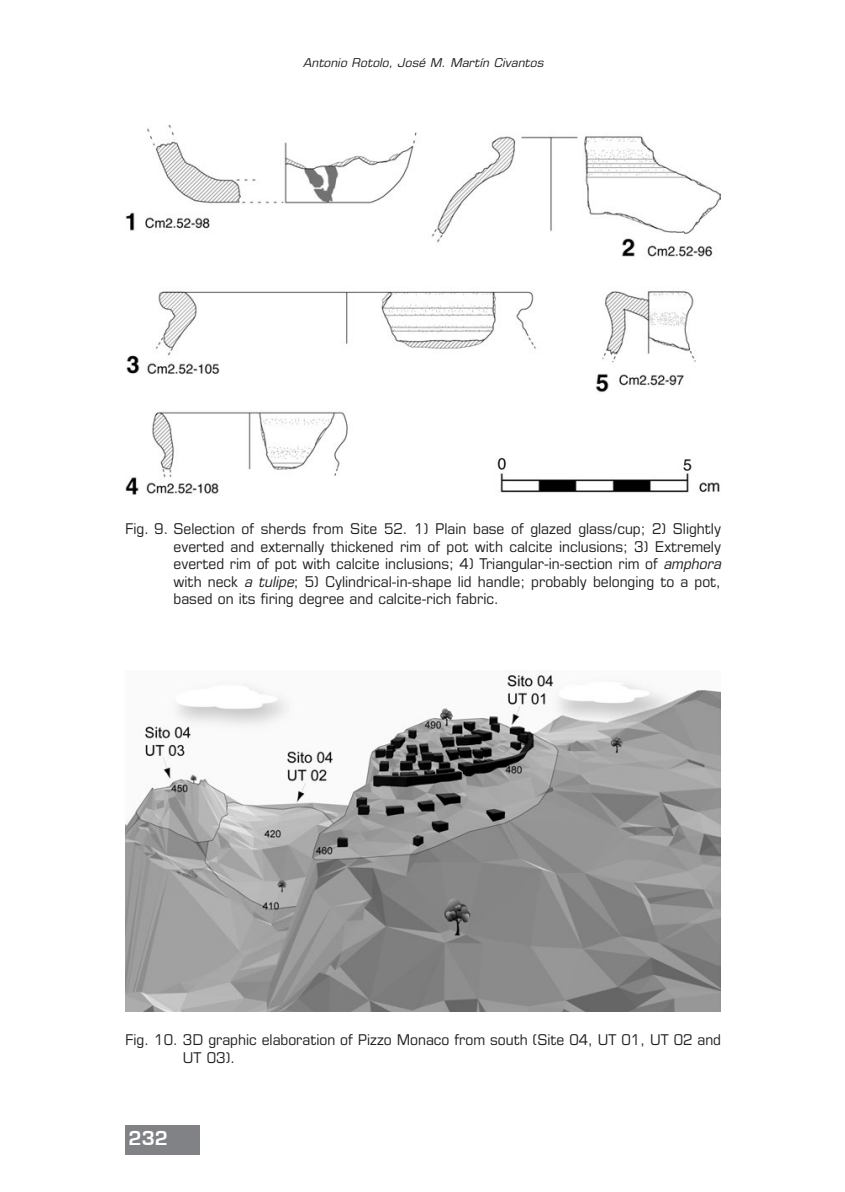
<style>
.page{position:relative;width:845px;height:1192px;background:#fff}
.page>*{position:absolute;margin:0;border:0;box-sizing:border-box;transform-origin:0 0}
.t1{font:700 21px "Eurostile";color:#fff}
.t2{font:14.88px/17.5px "Eurostile LT Pro";color:#231f20;scale:.95 1}
.t3{font:italic 12.25px "Eurostile LT Pro";color:#231f20}
.s1{font-style:italic}
</style>
<div class="page">
<div style="left:125px;top:1124px;width:74px;height:30px;background:#808285"></div>
<img style="left:125px;top:125px;width:595px;height:370px">
<img style="left:125px;top:671px;width:595px;height:340px">
<p class="t3" style="left:302px;top:58px;width:244px">Antonio Rotolo, José M. Martín Civantos</p>
<p class="t2" style="left:173px;top:521px;width:580px;text-indent:-48px">Fig. 9. Selection of sherds from Site 52. 1) Plain base of glazed glass/cup; 2) Slightly everted and externally thickened rim of pot with calcite inclusions; 3) Extremely everted rim of pot with calcite inclusions; 4) Triangular-in-section rim of <span class="s1">amphora </span>with neck <span class="s1">a tulipe</span>; 5) Cylindrical-in-shape lid handle; probably belonging to a pot, based on its firing degree and calcite-rich fabric.</p>
<p class="t2" style="left:183px;top:1032px;width:567px;text-indent:-58px">Fig. 10. 3D graphic elaboration of Pizzo Monaco from south (Site 04, UT 01, UT 02 and<br>UT 03).</p>
<p class="t1" style="left:129px;top:1127px;width:41px">232</p>
</div>
